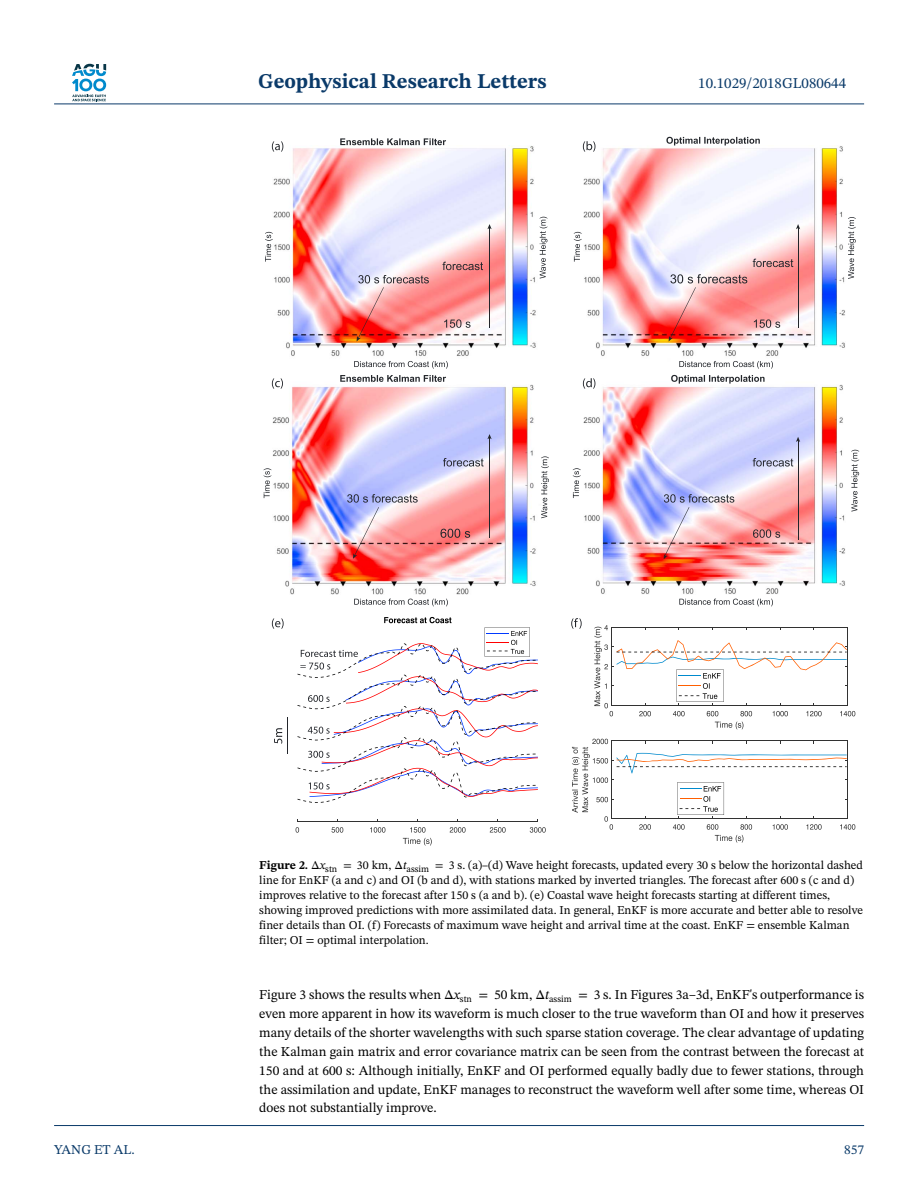
<style>
.page{position:relative;width:918px;height:1188px;background:#fff}
.page>*{position:absolute;margin:0;border:0;box-sizing:border-box;transform-origin:0 0}
.t1{font:700 21px "STIX Two Text";color:#0a3a69}
.t2{font:15px "STIX Two Text";color:#0a3a69}
.t3{font:13.5px/18.9px "STIX Two Text";color:#000;text-align:justify}
.t4{font:13.5px "STIX Two Text";color:#0a3a69}
.t5{font:12px/15px "STIX Two Text";color:#000}
.s1{font-weight:700}
.s2{font-family:"STIX Math"}
.s3{font-style:italic}
</style>
<div class="page">
<svg style="left:72px;top:64px;width:34px;height:37px"></svg>
<hr style="left:54px;top:104px;width:810px;height:1px;background:#0a3a69">
<img style="left:272px;top:145px;width:573px;height:450px">
<hr style="left:489px;top:438px;width:1px;height:100px;background:#23262b">
<svg style="left:487px;top:434px;width:5px;height:5px"></svg>
<hr style="left:798px;top:440px;width:1px;height:100px;background:#23262b">
<svg style="left:796px;top:437px;width:4px;height:5px"></svg>
<svg style="left:357px;top:275px;width:72px;height:67px;background:#f08a89"></svg>
<svg style="left:347px;top:494px;width:71px;height:65px;background:#dea8b8"></svg>
<svg style="left:272px;top:617px;width:583px;height:229px"></svg>
<svg style="left:354px;top:361px;width:94px;height:8px"></svg>
<svg style="left:679px;top:361px;width:94px;height:8px"></svg>
<svg style="left:354px;top:599px;width:419px;height:7px"></svg>
<svg style="left:265px;top:232px;width:8px;height:30px"></svg>
<svg style="left:264px;top:468px;width:7px;height:30px"></svg>
<svg style="left:442px;top:217px;width:358px;height:125px"></svg>
<svg style="left:848px;top:217px;width:8px;height:62px"></svg>
<svg style="left:441px;top:456px;width:352px;height:100px"></svg>
<svg style="left:851px;top:450px;width:8px;height:62px"></svg>
<svg style="left:272px;top:138px;width:323px;height:14px"></svg>
<svg style="left:272px;top:375px;width:323px;height:14px"></svg>
<svg style="left:666px;top:137px;width:94px;height:8px"></svg>
<svg style="left:671px;top:375px;width:94px;height:9px"></svg>
<hr style="left:54px;top:1125px;width:810px;height:1px;background:#0a3a69">
<h1 class="t1" style="left:258px;top:72px;width:290px">Geophysical Research Letters</h1>
<p class="t2" style="left:698px;top:77px;width:149px">10.1029/2018GL080644</p>
<p class="t5" style="left:259px;top:859px;width:605px"><span class="s1">Figure 2.</span> <span class="s2">Δ</span><span class="s3">x</span><sub>stn</sub> <span class="s2">=</span> 30 km, <span class="s2">Δ</span><span class="s3">t</span><sub>assim</sub> <span class="s2">=</span> 3 s. (a)–(d) Wave height forecasts, updated every 30 s below the horizontal dashed line for EnKF (a and c) and OI (b and d), with stations marked by inverted triangles. The forecast after 600 s (c and d) improves relative to the forecast after 150 s (a and b). (e) Coastal wave height forecasts starting at different times, showing improved predictions with more assimilated data. In general, EnKF is more accurate and better able to resolve finer details than OI. (f) Forecasts of maximum wave height and arrival time at the coast. EnKF = ensemble Kalman filter; OI = optimal interpolation.</p>
<p class="t3" style="left:259px;top:986px;width:606px">Figure 3 shows the results when <span class="s2">Δ</span><span class="s3">x</span><sub>stn</sub> <span class="s2">=</span> 50 km, <span class="s2">Δ</span><span class="s3">t</span><sub>assim</sub> <span class="s2">=</span> 3 s. In Figures 3a–3d, EnKF's outperformance is even more apparent in how its waveform is much closer to the true waveform than OI and how it preserves many details of the shorter wavelengths with such sparse station coverage. The clear advantage of updating the Kalman gain matrix and error covariance matrix can be seen from the contrast between the forecast at 150 and at 600 s: Although initially, EnKF and OI performed equally badly due to fewer stations, through the assimilation and update, EnKF manages to reconstruct the waveform well after some time, whereas OI does not substantially improve.</p>
<p class="t4" style="left:54px;top:1144px;width:82px">YANG ET AL.</p>
<p class="t4" style="left:844px;top:1144px;width:22px">857</p>
</div>
